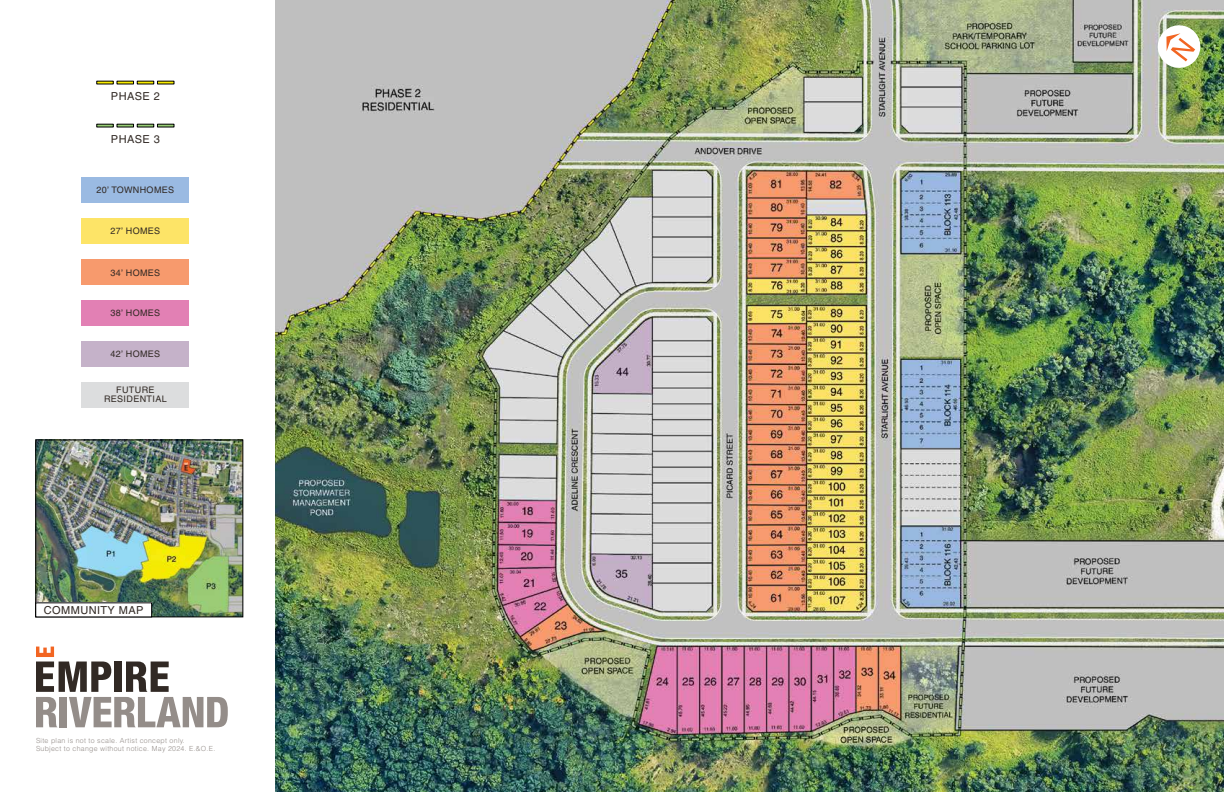
<style>
.page{position:relative;width:1224px;height:792px;background:#fff}
.page>*{position:absolute;margin:0;border:0;box-sizing:border-box;transform-origin:0 0}
.t1{font:11px "Helvetica LT Std";letter-spacing:.04em;color:#312924}
.t2{font:9px/9.2px "Helvetica LT Std";letter-spacing:.04em;color:#312924;text-align:center}
.t3{font:300 7px/8px "Helvetica LT Std";letter-spacing:.04em;color:#948d89}
</style>
<div class="page">
<div style="left:81px;top:341px;width:108px;height:26px;background:#c5b2c9"></div>
<div style="left:81px;top:382px;width:108px;height:25px;background:#dcddde"></div>
<div style="left:81px;top:177px;width:108px;height:26px;background:#9abae2"></div>
<div style="left:81px;top:300px;width:108px;height:26px;background:#e280b4"></div>
<div style="left:81px;top:260px;width:108px;height:25px;background:#f79a6d"></div>
<div style="left:81px;top:218px;width:108px;height:26px;background:#fde467"></div>
<img style="left:275px;top:0;width:949px;height:792px">
<svg style="left:1155px;top:23px;width:48px;height:48px"></svg>
<img style="left:38px;top:442px;width:203px;height:173px">
<div style="left:36px;top:440px;width:207px;height:177px;border:1px solid #000"></div>
<div style="left:36px;top:603px;width:116px;height:14px;background:#fff"></div>
<svg style="left:36px;top:647px;width:192px;height:80px"></svg>
<h1 class="t1" style="left:111px;top:89px;width:50px">PHASE 2</h1>
<h1 class="t1" style="left:111px;top:132px;width:50px">PHASE 3</h1>
<p class="t2" style="left:96px;top:185px;width:79px">20’ TOWNHOMES</p>
<p class="t2" style="left:110px;top:226px;width:51px">27’ HOMES</p>
<p class="t2" style="left:110px;top:268px;width:51px">34’ HOMES</p>
<p class="t2" style="left:110px;top:309px;width:51px">38’ HOMES</p>
<p class="t2" style="left:110px;top:349px;width:51px">42’ HOMES</p>
<p class="t2" style="left:104px;top:385px;width:64px">FUTURE<br>RESIDENTIAL</p>
<h1 class="t1" style="left:44px;top:604px;width:101px">COMMUNITY MAP</h1>
<p class="t3" style="left:36px;top:736px;width:181px">Site plan is not to scale. Artist concept only.<br>Subject to change without notice. May 2024. E.&amp;O.E.</p>
</div>
